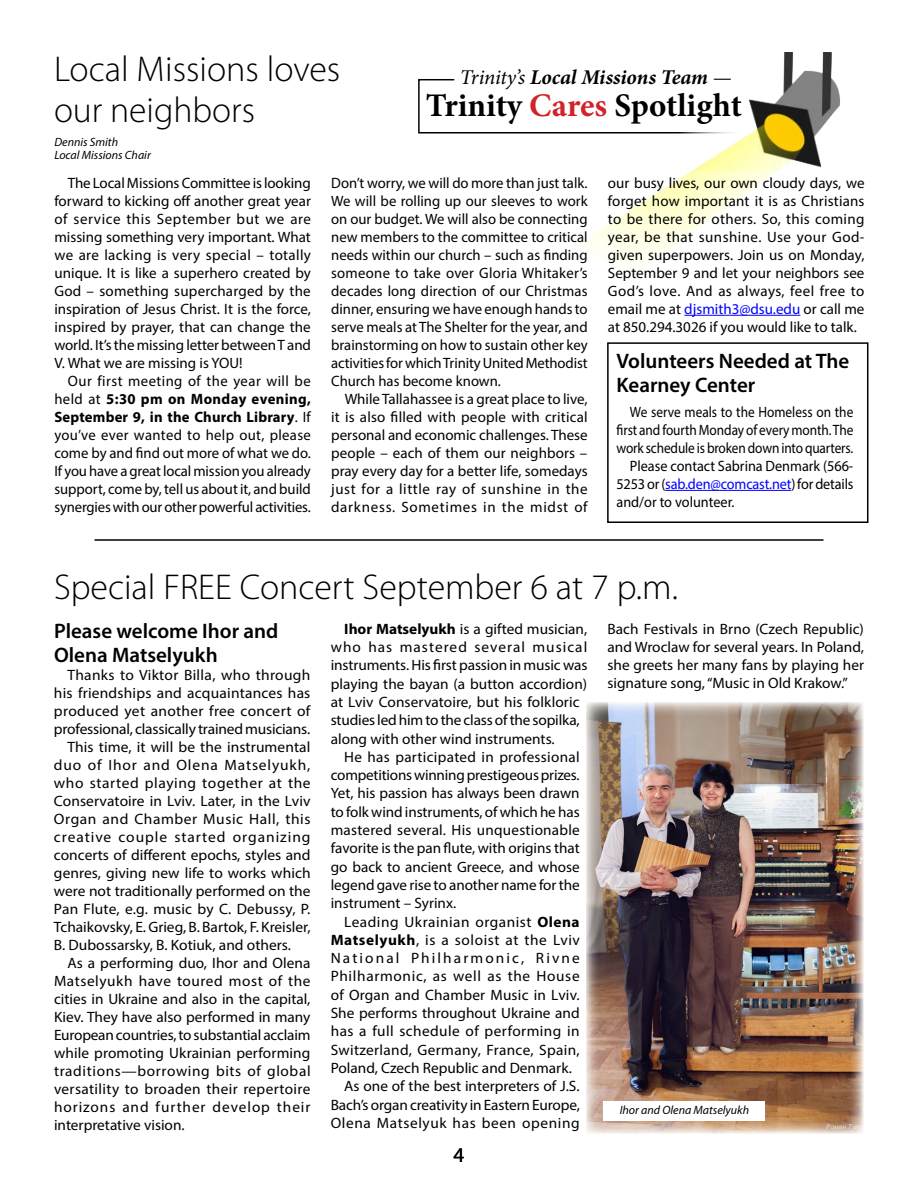
<style>
.page{position:relative;width:918px;height:1188px;background:#fff}
.page>*{position:absolute;margin:0;border:0;box-sizing:border-box;transform-origin:0 0}
.t1{font:300 36px/40.5px "Myriad Pro";color:#000}
.t2{font:700 33px "Minion Pro";color:#000}
.t3{font:600 21px/24px "Myriad Pro";color:#000}
.t4{font:italic 700 21px "Minion Pro";letter-spacing:-.005em;color:#000}
.t5{font:21px "Myriad Pro";color:#000}
.t6{font:15px/18px "Myriad Pro";color:#000;text-align:justify}
.t7{font:15px "Myriad Pro";letter-spacing:.04em;color:#000}
.t8{font:15px "Myriad Pro";color:#000;scale:.89 1}
.t9{font:15px "Myriad Pro";letter-spacing:.02em;color:#000}
.t10{font:15px "Myriad Pro";letter-spacing:.035em;color:#000}
.t11{font:15px "Myriad Pro";letter-spacing:.06em;color:#000}
.t12{font:15px "Myriad Pro";color:#000;scale:.95 1}
.t13{font:15px "Myriad Pro";letter-spacing:-.01em;color:#00f;scale:.95 1}
.t14{font:15px "Myriad Pro";letter-spacing:.025em;color:#000}
.t15{font:15px "Myriad Pro";letter-spacing:.03em;color:#000}
.t16{font:15px "Myriad Pro";letter-spacing:.045em;color:#000}
.t17{font:15px "Myriad Pro";letter-spacing:.055em;color:#000}
.t18{font:15px "Myriad Pro";letter-spacing:.14em;color:#000}
.t19{font:italic 12px/13.5px "Myriad Pro";color:#000}
.s1{font-weight:400}
.s2{color:#d2232a}
.s3{font-weight:700}
.s4{color:#00f}
.s5{color:#000}
</style>
<div class="page">
<img style="left:587px;top:171px;width:189px;height:95px">
<div style="left:418px;top:79px;width:328px;height:55px;border:2px solid #000"></div>
<div style="left:454px;top:54px;width:294px;height:72px;background:#fff"></div>
<img style="left:570px;top:52px;width:270px;height:119px">
<hr style="left:684px;top:315px;width:116px;height:1px;background:#00f">
<hr style="left:94px;top:539px;width:730px;height:2px;background:#000">
<div style="left:607px;top:342px;width:261px;height:181px;border:2px solid #000"></div>
<img style="left:586px;top:702px;width:277px;height:432px">
<div style="left:603px;top:1101px;width:162px;height:19px;background:#fff"></div>
<hr style="left:665px;top:490px;width:126px;height:1px;background:#00f">
<h1 class="t1" style="left:54px;top:49px;width:288px">Local Missions loves our neighbors</h1>
<h3 class="t4" style="left:460px;top:62px;width:273px"><span class="s1">Trinity’s</span> Local Missions Team <span class="s1">—</span></h3>
<h2 class="t2" style="left:426px;top:82px;width:318px">Trinity <span class="s2">Cares</span> Spotlight</h2>
<p class="t19" style="left:54px;top:135px;width:98px">Dennis Smith<br>Local Missions Chair</p>
<p class="t6" style="left:54px;top:174px;width:258px;text-indent:14px">The Local Missions Committee is looking forward to kicking off another great year of service this September but we are missing something very important. What we are lacking is very special – totally unique. It is like a superhero created by God – something supercharged by the inspiration of Jesus Christ. It is the force, inspired by prayer, that can change the world. It’s the missing letter between T and V. What we are missing is YOU!</p>
<p class="t6" style="left:54px;top:372px;width:258px;text-indent:13px">Our first meeting of the year will be held at <span class="s3">5:30 pm on Monday evening, September 9, in the Church Library</span>. If you’ve ever wanted to help out, please come by and find out more of what we do.<br>If you have a great local mission you already support, come by, tell us about it, and build synergies with our other powerful activities.</p>
<p class="t6" style="left:331px;top:174px;width:258px">Don’t worry, we will do more than just talk.<br>We will be rolling up our sleeves to work on our budget. We will also be connecting new members to the committee to critical needs within our church – such as finding someone to take over Gloria Whitaker’s decades long direction of our Christmas dinner, ensuring we have enough hands to serve meals at The Shelter for the year, and brainstorming on how to sustain other key activities for which Trinity United Methodist Church has become known.</p>
<p class="t6" style="left:331px;top:390px;width:258px;text-indent:14px">While Tallahassee is a great place to live, it is also filled with people with critical personal and economic challenges. These people – each of them our neighbors – pray every day for a better life, somedays just for a little ray of sunshine in the darkness. Sometimes in the midst of</p>
<p class="t6" style="left:608px;top:174px;width:258px">our busy lives, our own cloudy days, we forget how important it is as Christians to be there for others. So, this coming year, be that sunshine. Use your God&shy;given superpowers. Join us on Monday, September 9 and let your neighbors see God’s love. And as always, feel free to email me at <span class="s4">djsmith3@dsu.edu</span> or call me at 850.294.3026 if you would like to talk.</p>
<h3 class="t3" style="left:616px;top:349px;width:234px">Volunteers Needed at The<br>Kearney Center</h3>
<p class="t8" style="left:630px;top:403px;width:252px">We serve meals to the Homeless on the</p>
<p class="t8" style="left:616px;top:421px;width:268px">first and fourth Monday of every month. The</p>
<p class="t8" style="left:616px;top:439px;width:268px">work schedule is broken down into quarters.</p>
<p class="t12" style="left:630px;top:457px;width:237px">Please contact Sabrina Denmark (566-</p>
<p class="t13" style="left:616px;top:475px;width:251px"><span class="s5">5253 or (</span>sab.den@comcast.net<span class="s5">) for details</span></p>
<p class="t12" style="left:616px;top:493px;width:126px">and/or to volunteer.</p>
<h1 class="t1" style="left:54px;top:567px;width:625px">Special FREE Concert September 6 at 7 p.m.</h1>
<h3 class="t3" style="left:54px;top:619px;width:226px">Please welcome Ihor and<br>Olena Matselyukh</h3>
<p class="t9" style="left:68px;top:666px;width:245px">Thanks to Viktor Billa, who through</p>
<p class="t6" style="left:54px;top:684px;width:258px">his friendships and acquaintances has</p>
<p class="t9" style="left:54px;top:702px;width:258px">produced yet another free concert of</p>
<p class="t6" style="left:54px;top:720px;width:258px">professional, classically trained musicians.</p>
<p class="t6" style="left:68px;top:738px;width:245px">This time, it will be the instrumental</p>
<p class="t17" style="left:54px;top:756px;width:258px">duo of Ihor and Olena Matselyukh,</p>
<p class="t7" style="left:54px;top:774px;width:258px">who started playing together at the</p>
<p class="t6" style="left:54px;top:792px;width:258px">Conservatoire in Lviv. Later, in the Lviv</p>
<p class="t10" style="left:54px;top:810px;width:258px">Organ and Chamber Music Hall, this</p>
<p class="t11" style="left:54px;top:828px;width:258px">creative couple started organizing</p>
<p class="t6" style="left:54px;top:846px;width:258px">concerts of different epochs, styles and</p>
<p class="t6" style="left:54px;top:864px;width:258px">genres, giving new life to works which</p>
<p class="t6" style="left:54px;top:882px;width:258px">were not traditionally performed on the</p>
<p class="t6" style="left:54px;top:900px;width:258px">Pan Flute, e.g. music by C. Debussy, P.</p>
<p class="t6" style="left:54px;top:918px;width:258px">Tchaikovsky, E. Grieg, B. Bartok, F. Kreisler,</p>
<p class="t6" style="left:54px;top:936px;width:239px">B. Dubossarsky, B. Kotiuk, and others.</p>
<p class="t6" style="left:68px;top:954px;width:245px">As a performing duo, Ihor and Olena</p>
<p class="t10" style="left:54px;top:972px;width:258px">Matselyukh have toured most of the</p>
<p class="t6" style="left:54px;top:990px;width:258px">cities in Ukraine and also in the capital,</p>
<p class="t6" style="left:54px;top:1008px;width:258px">Kiev. They have also performed in many</p>
<p class="t6" style="left:54px;top:1026px;width:258px">European countries, to substantial acclaim</p>
<p class="t6" style="left:54px;top:1044px;width:258px">while promoting Ukrainian performing</p>
<p class="t7" style="left:54px;top:1062px;width:258px">traditions—borrowing bits of global</p>
<p class="t14" style="left:54px;top:1080px;width:258px">versatility to broaden their repertoire</p>
<p class="t11" style="left:54px;top:1098px;width:258px">horizons and further develop their</p>
<p class="t6" style="left:54px;top:1116px;width:132px">interpretative vision.</p>
<p class="t6" style="left:331px;top:619px;width:258px;text-align:left;text-indent:13px"><span class="s3">Ihor Matselyukh</span> is a gifted musician, who has mastered several musical instruments. His first passion in music was playing the bayan (a button accordion) at Lviv Conservatoire, but his folkloric studies led him to the class of the sopilka, along with other wind instruments.</p>
<p class="t6" style="left:331px;top:747px;width:251px;text-indent:13px">He has participated in professional competitions winning prestigeous prizes.<br>Yet, his passion has always been drawn to folk wind instruments, of which he has mastered several. His unquestionable favorite is the pan flute, with origins that go back to ancient Greece, and whose legend gave rise to another name for the instrument – Syrinx.</p>
<p class="t10" style="left:344px;top:912px;width:237px">Leading Ukrainian organist <span class="s3">Olena</span></p>
<p class="t7" style="left:331px;top:931px;width:251px"><span class="s3">Matselyukh</span>, is a soloist at the Lviv</p>
<p class="t18" style="left:331px;top:949px;width:251px">National Philharmonic, Rivne</p>
<p class="t16" style="left:331px;top:967px;width:250px">Philharmonic, as well as the House</p>
<p class="t6" style="left:331px;top:985px;width:251px">of Organ and Chamber Music in Lviv.</p>
<p class="t6" style="left:331px;top:1004px;width:250px">She performs throughout Ukraine and</p>
<p class="t15" style="left:331px;top:1022px;width:250px">has a full schedule of performing in</p>
<p class="t9" style="left:331px;top:1040px;width:250px">Switzerland, Germany, France, Spain,</p>
<p class="t6" style="left:331px;top:1059px;width:243px">Poland, Czech Republic and Denmark.</p>
<p class="t6" style="left:344px;top:1077px;width:237px">As one of the best interpreters of J.S.</p>
<p class="t6" style="left:331px;top:1095px;width:251px">Bach’s organ creativity in Eastern Europe,</p>
<p class="t7" style="left:331px;top:1114px;width:250px">Olena Matselyuk has been opening</p>
<p class="t6" style="left:608px;top:619px;width:258px">Bach Festivals in Brno (Czech Republic) and Wroclaw for several years. In Poland, she greets her many fans by playing her signature song, “Music in Old Krakow.”</p>
<p class="t19" style="left:620px;top:1103px;width:131px">Ihor and Olena Matselyukh</p>
<h3 class="t5" style="left:454px;top:1142px;width:12px">4</h3>
</div>
